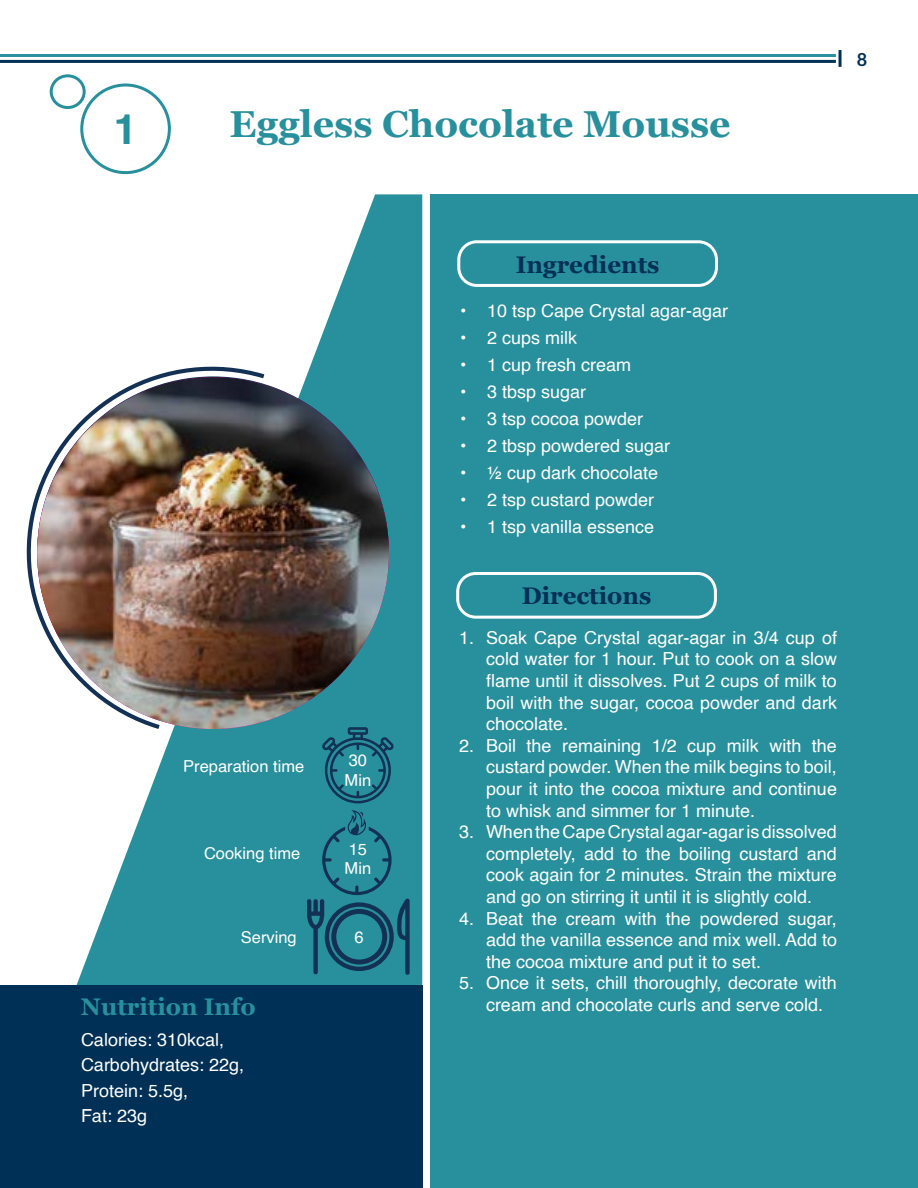
<style>
.page{position:relative;width:918px;height:1188px;background:#fff}
.page>*{position:absolute;margin:0;border:0;box-sizing:border-box;transform-origin:0 0}
.t1{font:700 42px "Helvetica";color:#28909d}
.t2{font:700 37.5px "Georgia";color:#28909d}
.t3{font:700 24px "Georgia";color:#003056}
.t4{font:700 24px "Georgia";color:#28909d}
.t5{font:18px/21.6px "Helvetica";color:#fff;text-align:justify}
.t6{font:700 18px "Lato";color:#003056}
.t7{font:16.5px/19.5px "Helvetica";color:#fff}
</style>
<div class="page">
<hr style="left:0;top:54px;width:836px;height:3px;background:#28909d">
<hr style="left:0;top:60px;width:836px;height:3px;background:#003056">
<hr style="left:839px;top:50px;width:3px;height:17px;background:#003056">
<div style="left:80px;top:84px;width:91px;height:90px;border:3px solid #28909d;border-radius:50%"></div>
<div style="left:50px;top:74px;width:36px;height:35px;border:3px solid #28909d;border-radius:50%"></div>
<div style="left:430px;top:194px;width:488px;height:994px;background:#28909d"></div>
<svg style="left:76px;top:194px;width:346px;height:791px;fill:#28909d"></svg>
<svg style="left:26px;top:345px;width:238px;height:384px"></svg>
<div style="left:0;top:985px;width:422px;height:203px;background:#003056"></div>
<svg style="left:322px;top:727px;width:72px;height:76px;background:#22788b"></svg>
<svg style="left:307px;top:810px;width:103px;height:165px;background:#237b8d"></svg>
<img style="left:37px;top:377px;width:352px;height:352px;border-radius:176px">
<div style="left:457px;top:240px;width:261px;height:47px;border:3px solid #fff;border-radius:18px"></div>
<div style="left:456px;top:572px;width:261px;height:47px;border:3px solid #fff;border-radius:18px"></div>
<h1 class="t1" style="left:114px;top:96px;width:25px">1</h1>
<h2 class="t2" style="left:230px;top:100px;width:503px">Eggless Chocolate Mousse</h2>
<p class="t6" style="left:857px;top:49px;width:12px">8</p>
<p class="t7" style="left:183px;top:756px;width:123px">Preparation time</p>
<p class="t7" style="left:204px;top:844px;width:98px">Cooking time</p>
<p class="t7" style="left:241px;top:928px;width:57px">Serving</p>
<h3 class="t4" style="left:81px;top:991px;width:176px">Nutrition Info</h3>
<p class="t5" style="left:81px;top:1027px;width:165px;line-height:25.5px;text-align:left">Calories: 310kcal,<br>Carbohydrates: 22g,<br>Protein: 5.5g,<br>Fat: 23g</p>
<p class="t7" style="left:345px;top:751px;width:28px">30<br>Min</p>
<p class="t7" style="left:345px;top:840px;width:28px">15<br>Min</p>
<p class="t7" style="left:355px;top:928px;width:11px">6</p>
<h3 class="t3" style="left:516px;top:249px;width:145px">Ingredients</h3>
<p class="t5" style="left:460px;top:300px;width:270px">• 10 tsp Cape Crystal agar-agar</p>
<p class="t5" style="left:460px;top:327px;width:119px">• 2 cups milk</p>
<p class="t5" style="left:460px;top:354px;width:173px">• 1 cup fresh cream</p>
<p class="t5" style="left:460px;top:381px;width:128px">• 3 tbsp sugar</p>
<p class="t5" style="left:460px;top:408px;width:185px">• 3 tsp cocoa powder</p>
<p class="t5" style="left:460px;top:435px;width:212px">• 2 tbsp powdered sugar</p>
<p class="t5" style="left:460px;top:462px;width:200px">• ½ cup dark chocolate</p>
<p class="t5" style="left:460px;top:489px;width:196px">• 2 tsp custard powder</p>
<p class="t5" style="left:460px;top:516px;width:196px">• 1 tsp vanilla essence</p>
<h3 class="t3" style="left:522px;top:581px;width:131px">Directions</h3>
<p class="t5" style="left:486px;top:627px;width:353px;text-indent:-27px">1. Soak Cape Crystal agar-agar in 3/4 cup of cold water for 1 hour. Put to cook on a slow flame until it dissolves. Put 2 cups of milk to boil with the sugar, cocoa powder and dark chocolate.</p>
<p class="t5" style="left:486px;top:735px;width:353px;text-indent:-27px">2. Boil the remaining 1/2 cup milk with the custard powder. When the milk begins to boil, pour it into the cocoa mixture and continue to whisk and simmer for 1 minute.</p>
<p class="t5" style="left:486px;top:822px;width:352px;text-indent:-27px">3. When the Cape Crystal agar-agar is dissolved completely, add to the boiling custard and cook again for 2 minutes. Strain the mixture and go on stirring it until it is slightly cold.</p>
<p class="t5" style="left:486px;top:908px;width:353px;text-indent:-27px">4. Beat the cream with the powdered sugar, add the vanilla essence and mix well. Add to the cocoa mixture and put it to set.</p>
<p class="t5" style="left:486px;top:973px;width:352px;text-indent:-27px">5. Once it sets, chill thoroughly, decorate with cream and chocolate curls and serve cold.</p>
</div>
